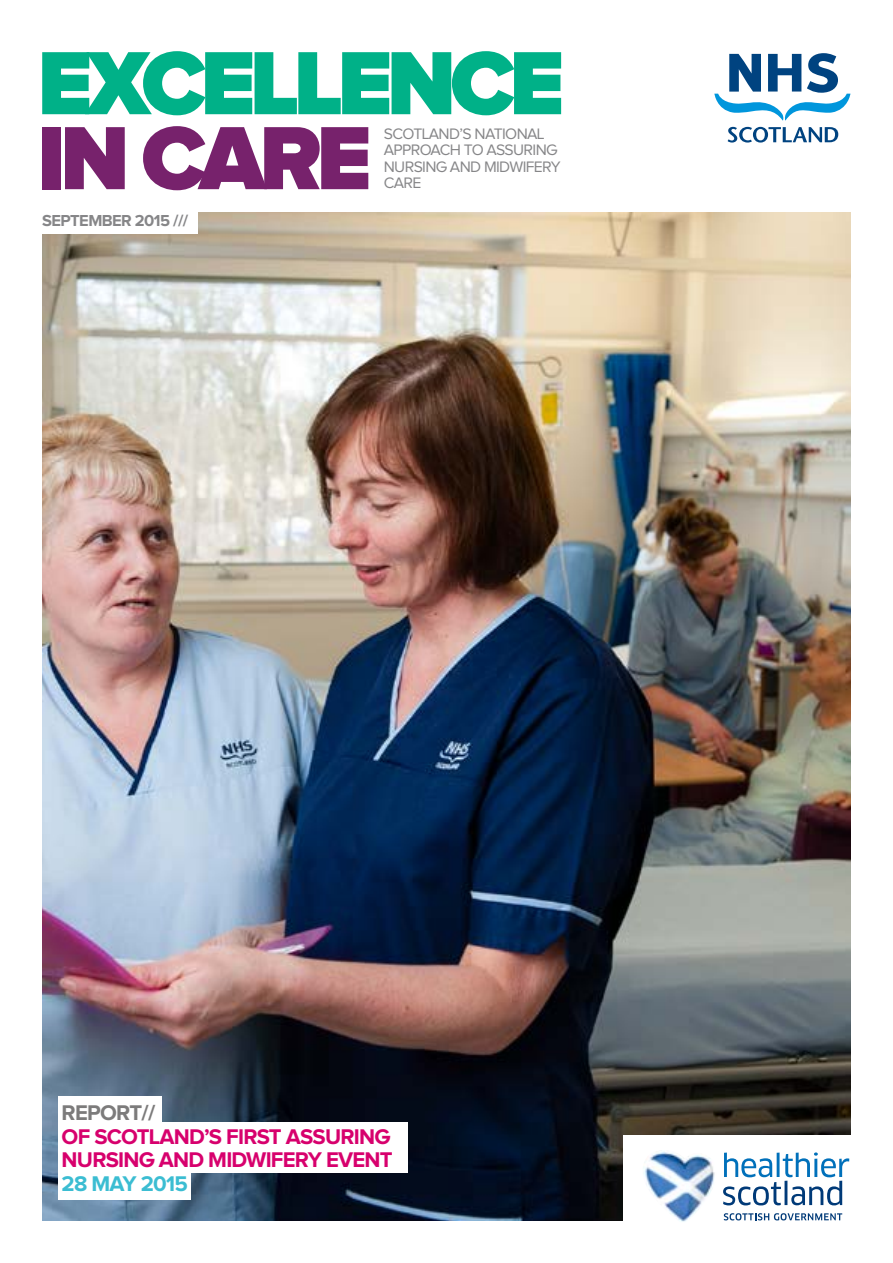
<style>
.page{position:relative;width:893px;height:1263px;background:#fff}
.page>*{position:absolute;margin:0;border:0;box-sizing:border-box;transform-origin:0 0}
.t1{font:900 93px "Proxima Nova A";letter-spacing:-.065em;color:#00b188}
.t2{font:900 93px "Proxima Nova A";letter-spacing:-.065em;color:#77226c}
.t3{font:700 22.05px/23.9px "Proxima Nova A";letter-spacing:-.035em;color:#d7006d}
.t4{font:700 22.05px "Proxima Nova A";letter-spacing:-.035em;color:#3bbdd2}
.t5{font:700 22.05px "Proxima Nova A";letter-spacing:-.035em;color:#7c7b7b}
.t6{font:700 16.5px "Proxima Nova A";letter-spacing:-.035em;color:#868688}
.t7{font:15.75px/16.5px "Proxima Nova A";letter-spacing:-.04em;color:#868688}
</style>
<div class="page">
<img style="left:43px;top:213px;width:807px;height:1007px">
<div style="left:623px;top:1135px;width:239px;height:100px;background:#fff"></div>
<div style="left:38px;top:205px;width:160px;height:28px;background:#fff"></div>
<svg style="left:724px;top:1213px;width:118px;height:7px"></svg>
<svg style="left:723px;top:1152px;width:126px;height:53px"></svg>
<img style="left:643px;top:1150px;width:72px;height:72px">
<svg style="left:714px;top:53px;width:136px;height:67px"></svg>
<svg style="left:728px;top:127px;width:110px;height:16px"></svg>
<div style="left:58px;top:1122px;width:350px;height:51px;background:#fff"></div>
<div style="left:58px;top:1096px;width:104px;height:29px;background:#fff"></div>
<div style="left:58px;top:1170px;width:133px;height:30px;background:#fff"></div>
<h1 class="t1" style="left:37px;top:29px;width:529px">EXCELLENCE</h1>
<h1 class="t2" style="left:37px;top:104px;width:336px">IN CARE</h1>
<p class="t7" style="left:384px;top:125px;width:178px">SCOTLAND’S NATIONAL<br>APPROACH TO ASSURING<br>NURSING AND MIDWIFERY<br>CARE</p>
<p class="t6" style="left:42px;top:211px;width:148px">SEPTEMBER 2015 ///</p>
<h2 class="t5" style="left:62px;top:1100px;width:95px">REPORT//</h2>
<h2 class="t3" style="left:62px;top:1124px;width:333px">OF SCOTLAND’S FIRST ASSURING<br>NURSING AND MIDWIFERY EVENT</h2>
<h2 class="t4" style="left:62px;top:1171px;width:128px">28 MAY 2015</h2>
</div>
